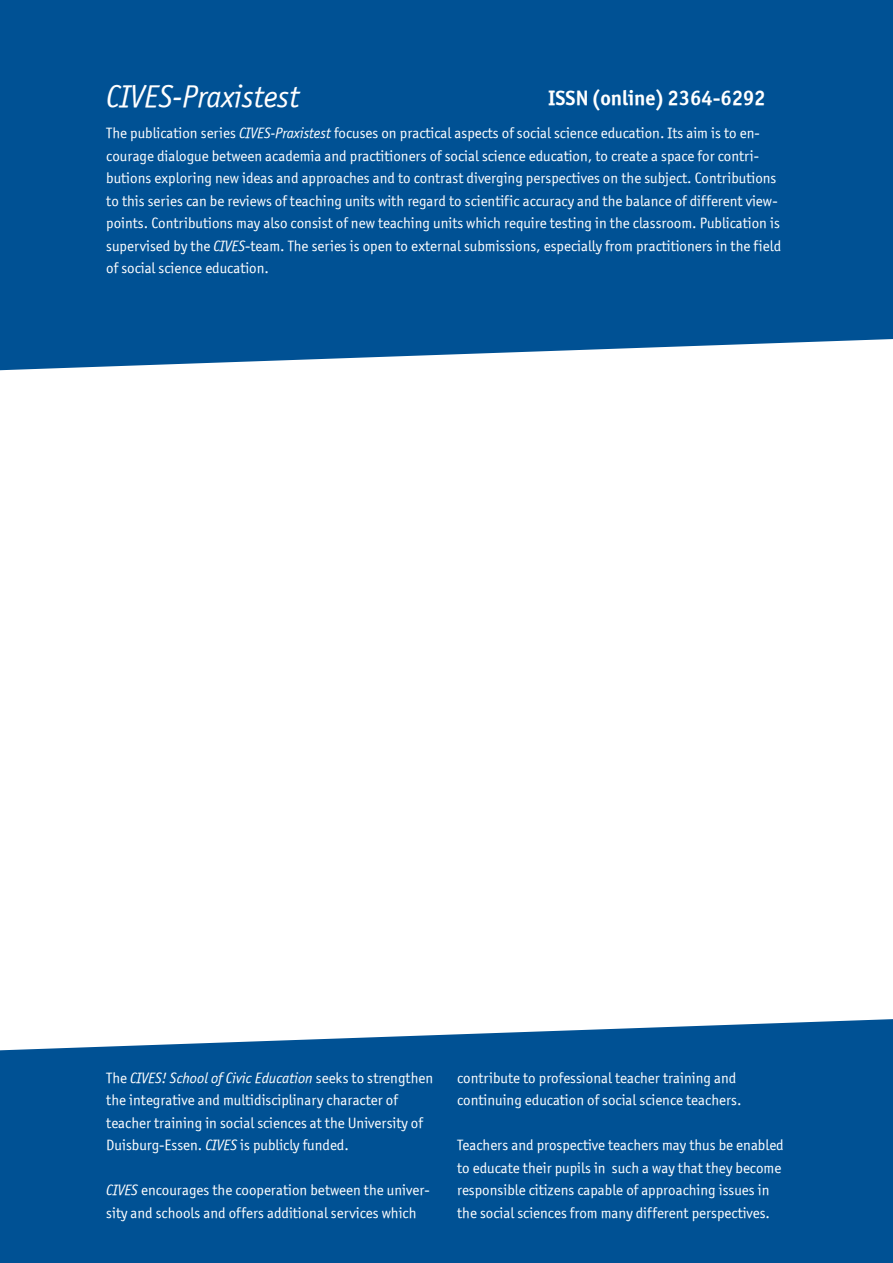
<style>
.page{position:relative;width:893px;height:1263px;background:#fff}
.page>*{position:absolute;margin:0;border:0;box-sizing:border-box;transform-origin:0 0}
.t1{font:italic 31.5px "Officina Sans ITCTT Book";color:#fff}
.t2{font:21px "Officina Sans ITCTT Bold";color:#fff}
.t3{font:15px/22.5px "Officina Sans ITCTT Book";color:#fff}
.s1{font-style:italic}
</style>
<div class="page">
<div style="left:0;top:1019px;width:893px;height:244px;background:#005194"></div>
<div style="left:0;top:0;width:893px;height:371px;background:#005194"></div>
<h1 class="t1" style="left:106px;top:79px;width:195px">CIVES‐Praxistest</h1>
<h2 class="t2" style="left:548px;top:85px;width:219px">ISSN(online)2364‐6292</h2>
<p class="t3" style="left:106px;top:122px;width:676px">The publication series <span class="s1">CIVES‐Praxistest</span> focuses on practical aspects of social science education. Its aim is to en‐ courage dialogue between academia and practitioners of social science education, to create a space for contri‐ butions exploring new ideas and approaches and to contrast diverging perspectives on the subject. Contributions to this series can be reviews of teaching units with regard to scientific accuracy and the balance of different view‐ points. Contributions may also consist of new teaching units which require testing in the classroom. Publication is supervised by the <span class="s1">CIVES</span>‐team. The series is open to external submissions, especially from practitioners in the field of social science education.</p>
<p class="t3" style="left:106px;top:1066px;width:328px">The <span class="s1">CIVES! School of Civic Education</span> seeks to strengthen the integrative and multidisciplinary character of teacher training in social sciences at the University of Duisburg‐Essen. <span class="s1">CIVES</span> is publicly funded.</p>
<p class="t3" style="left:106px;top:1179px;width:325px"><span class="s1">CIVES</span> encourages the cooperation between the univer‐ sity and schools and offers additional services which</p>
<p class="t3" style="left:457px;top:1066px;width:286px">contribute to professional teacher training and continuing education of social science teachers.</p>
<p class="t3" style="left:457px;top:1134px;width:328px">Teachers and prospective teachers may thus be enabled to educate their pupils in such a way that they become responsible citizens capable of approaching issues in the social sciences from many different perspectives.</p>
</div>
